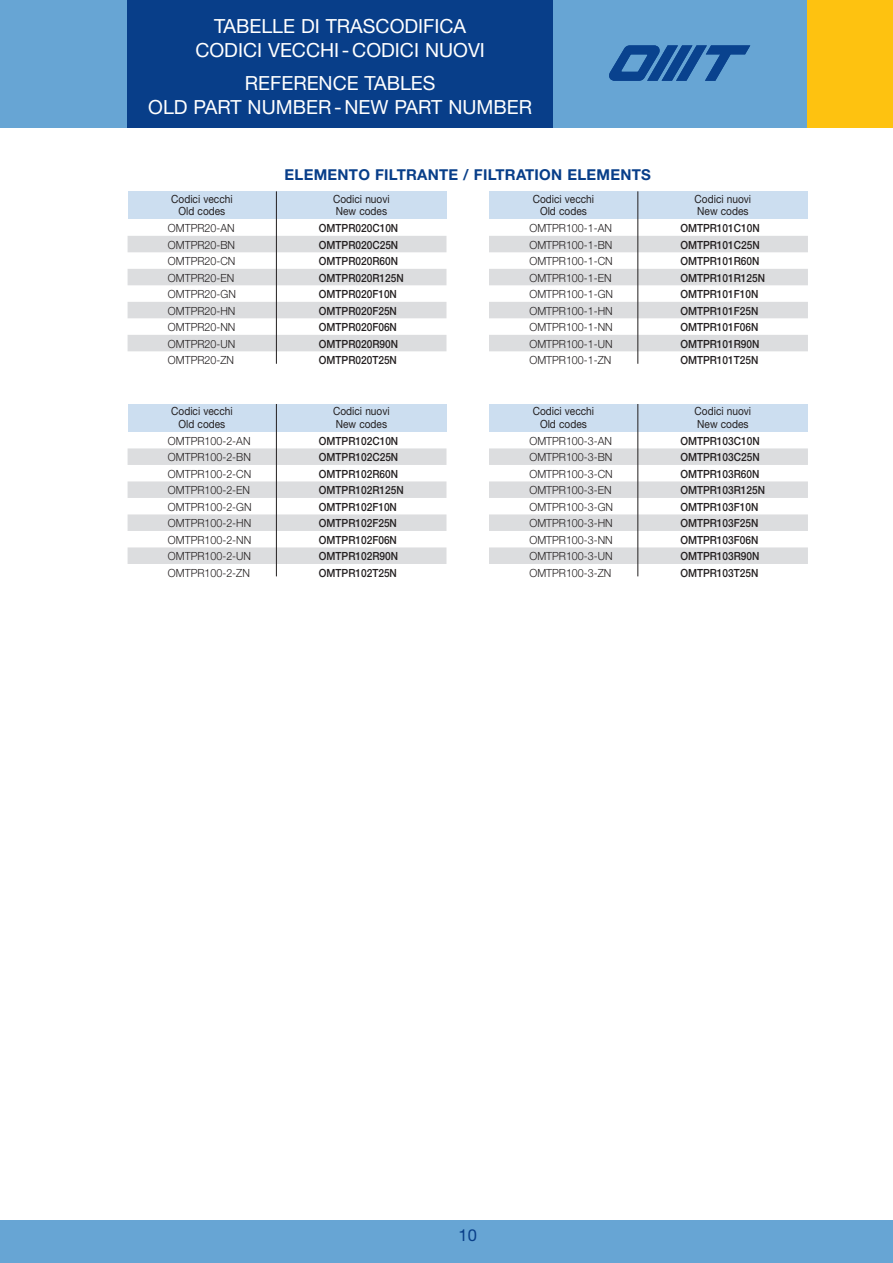
<style>
.page{position:relative;width:893px;height:1263px;background:#fff}
.page>*{position:absolute;margin:0;border:0;box-sizing:border-box;transform-origin:0 0}
.t1{font:19.5px/24px "Helvetica Neue";color:#fff;text-align:center}
.t2{font:16.5px "Helvetica Neue";color:#083e89}
.t3{font:700 15px "Helvetica Neue";letter-spacing:.015em;color:#083e89}
.t4{font:300 11.25px "Helvetica Neue";color:#231f20;scale:.95 1}
.t5{font:500 11.25px "Helvetica Neue";color:#231f20;scale:.9 1}
.t6{font:11.25px/12.8px "Helvetica Neue";color:#231f20;text-align:center;scale:.9 1}
</style>
<div class="page">
<div style="left:0;top:0;width:893px;height:128px;background:#67a5d4"></div>
<div style="left:128px;top:0;width:425px;height:128px;background:#083e89"></div>
<div style="left:808px;top:0;width:85px;height:128px;background:#fec210"></div>
<div style="left:0;top:1220px;width:893px;height:43px;background:#67a5d4"></div>
<svg style="left:609px;top:45px;width:141px;height:36px"></svg>
<div style="left:128px;top:236px;width:318px;height:16px;background:#dcdddf"></div>
<div style="left:128px;top:269px;width:318px;height:16px;background:#dcdddf"></div>
<div style="left:128px;top:302px;width:318px;height:16px;background:#dcdddf"></div>
<div style="left:128px;top:335px;width:318px;height:16px;background:#dcdddf"></div>
<div style="left:128px;top:191px;width:318px;height:28px;background:#ccdef0"></div>
<hr style="left:276px;top:191px;width:1px;height:173px;background:#231f20">
<div style="left:489px;top:236px;width:319px;height:16px;background:#dcdddf"></div>
<div style="left:489px;top:269px;width:319px;height:16px;background:#dcdddf"></div>
<div style="left:489px;top:302px;width:319px;height:16px;background:#dcdddf"></div>
<div style="left:489px;top:335px;width:319px;height:16px;background:#dcdddf"></div>
<div style="left:489px;top:191px;width:319px;height:28px;background:#ccdef0"></div>
<hr style="left:638px;top:191px;width:1px;height:173px;background:#231f20">
<div style="left:128px;top:448px;width:318px;height:17px;background:#dcdddf"></div>
<div style="left:128px;top:481px;width:318px;height:17px;background:#dcdddf"></div>
<div style="left:128px;top:514px;width:318px;height:17px;background:#dcdddf"></div>
<div style="left:128px;top:547px;width:318px;height:17px;background:#dcdddf"></div>
<div style="left:128px;top:404px;width:318px;height:28px;background:#ccdef0"></div>
<hr style="left:276px;top:404px;width:1px;height:172px;background:#231f20">
<div style="left:489px;top:448px;width:319px;height:17px;background:#dcdddf"></div>
<div style="left:489px;top:481px;width:319px;height:17px;background:#dcdddf"></div>
<div style="left:489px;top:514px;width:319px;height:17px;background:#dcdddf"></div>
<div style="left:489px;top:547px;width:319px;height:17px;background:#dcdddf"></div>
<div style="left:489px;top:404px;width:319px;height:28px;background:#ccdef0"></div>
<hr style="left:638px;top:404px;width:1px;height:172px;background:#231f20">
<h1 class="t1" style="left:195px;top:16px;width:291px">TABELLE DI TRASCODIFICA<br>CODICI VECCHI-CODICI NUOVI</h1>
<h1 class="t1" style="left:148px;top:73px;width:385px">REFERENCE TABLES<br>OLD PART NUMBER-NEW PART NUMBER</h1>
<h3 class="t3" style="left:285px;top:166px;width:368px">ELEMENTO FILTRANTE / FILTRATION ELEMENTS</h3>
<p class="t6" style="left:171px;top:193px;width:70px">Codici vecchi<br>Old codes</p>
<p class="t6" style="left:333px;top:193px;width:64px;text-align:left">Codici nuovi<br>New codes</p>
<p class="t4" style="left:168px;top:224px;width:72px">OMTPR20-AN</p>
<p class="t5" style="left:319px;top:224px;width:90px">OMTPR020C10N</p>
<p class="t4" style="left:168px;top:240px;width:72px">OMTPR20-BN</p>
<p class="t5" style="left:319px;top:240px;width:90px">OMTPR020C25N</p>
<p class="t4" style="left:168px;top:257px;width:73px">OMTPR20-CN</p>
<p class="t5" style="left:319px;top:257px;width:89px">OMTPR020R60N</p>
<p class="t4" style="left:168px;top:273px;width:71px">OMTPR20-EN</p>
<p class="t5" style="left:319px;top:273px;width:96px">OMTPR020R125N</p>
<p class="t4" style="left:168px;top:290px;width:73px">OMTPR20-GN</p>
<p class="t5" style="left:319px;top:290px;width:88px">OMTPR020F10N</p>
<p class="t4" style="left:168px;top:306px;width:73px">OMTPR20-HN</p>
<p class="t5" style="left:319px;top:306px;width:88px">OMTPR020F25N</p>
<p class="t4" style="left:168px;top:323px;width:73px">OMTPR20-NN</p>
<p class="t5" style="left:319px;top:323px;width:88px">OMTPR020F06N</p>
<p class="t4" style="left:168px;top:339px;width:72px">OMTPR20-UN</p>
<p class="t5" style="left:319px;top:339px;width:89px">OMTPR020R90N</p>
<p class="t4" style="left:168px;top:356px;width:71px">OMTPR20-ZN</p>
<p class="t5" style="left:319px;top:356px;width:88px">OMTPR020T25N</p>
<p class="t6" style="left:171px;top:406px;width:70px">Codici vecchi<br>Old codes</p>
<p class="t6" style="left:333px;top:406px;width:64px;text-align:left">Codici nuovi<br>New codes</p>
<p class="t4" style="left:168px;top:437px;width:88px">OMTPR100-2-AN</p>
<p class="t5" style="left:319px;top:437px;width:90px">OMTPR102C10N</p>
<p class="t4" style="left:168px;top:453px;width:89px">OMTPR100-2-BN</p>
<p class="t5" style="left:319px;top:453px;width:90px">OMTPR102C25N</p>
<p class="t4" style="left:168px;top:470px;width:89px">OMTPR100-2-CN</p>
<p class="t5" style="left:319px;top:470px;width:89px">OMTPR102R60N</p>
<p class="t4" style="left:168px;top:486px;width:88px">OMTPR100-2-EN</p>
<p class="t5" style="left:319px;top:486px;width:96px">OMTPR102R125N</p>
<p class="t4" style="left:168px;top:503px;width:90px">OMTPR100-2-GN</p>
<p class="t5" style="left:319px;top:503px;width:88px">OMTPR102F10N</p>
<p class="t4" style="left:168px;top:519px;width:89px">OMTPR100-2-HN</p>
<p class="t5" style="left:319px;top:519px;width:88px">OMTPR102F25N</p>
<p class="t4" style="left:168px;top:536px;width:89px">OMTPR100-2-NN</p>
<p class="t5" style="left:319px;top:536px;width:88px">OMTPR102F06N</p>
<p class="t4" style="left:168px;top:552px;width:89px">OMTPR100-2-UN</p>
<p class="t5" style="left:319px;top:552px;width:89px">OMTPR102R90N</p>
<p class="t4" style="left:168px;top:569px;width:88px">OMTPR100-2-ZN</p>
<p class="t5" style="left:319px;top:569px;width:88px">OMTPR102T25N</p>
<p class="t6" style="left:533px;top:193px;width:70px">Codici vecchi<br>Old codes</p>
<p class="t6" style="left:695px;top:193px;width:64px;text-align:left">Codici nuovi<br>New codes</p>
<p class="t4" style="left:529px;top:224px;width:88px">OMTPR100-1-AN</p>
<p class="t5" style="left:680px;top:224px;width:90px">OMTPR101C10N</p>
<p class="t4" style="left:529px;top:240px;width:89px">OMTPR100-1-BN</p>
<p class="t5" style="left:680px;top:240px;width:90px">OMTPR101C25N</p>
<p class="t4" style="left:529px;top:257px;width:89px">OMTPR100-1-CN</p>
<p class="t5" style="left:680px;top:257px;width:89px">OMTPR101R60N</p>
<p class="t4" style="left:529px;top:273px;width:88px">OMTPR100-1-EN</p>
<p class="t5" style="left:680px;top:273px;width:96px">OMTPR101R125N</p>
<p class="t4" style="left:529px;top:290px;width:90px">OMTPR100-1-GN</p>
<p class="t5" style="left:680px;top:290px;width:88px">OMTPR101F10N</p>
<p class="t4" style="left:529px;top:306px;width:89px">OMTPR100-1-HN</p>
<p class="t5" style="left:680px;top:306px;width:88px">OMTPR101F25N</p>
<p class="t4" style="left:529px;top:323px;width:89px">OMTPR100-1-NN</p>
<p class="t5" style="left:680px;top:323px;width:88px">OMTPR101F06N</p>
<p class="t4" style="left:529px;top:339px;width:89px">OMTPR100-1-UN</p>
<p class="t5" style="left:680px;top:339px;width:89px">OMTPR101R90N</p>
<p class="t4" style="left:529px;top:356px;width:88px">OMTPR100-1-ZN</p>
<p class="t5" style="left:680px;top:356px;width:88px">OMTPR101T25N</p>
<p class="t6" style="left:533px;top:406px;width:70px">Codici vecchi<br>Old codes</p>
<p class="t6" style="left:695px;top:406px;width:64px;text-align:left">Codici nuovi<br>New codes</p>
<p class="t4" style="left:529px;top:437px;width:88px">OMTPR100-3-AN</p>
<p class="t5" style="left:680px;top:437px;width:90px">OMTPR103C10N</p>
<p class="t4" style="left:529px;top:453px;width:89px">OMTPR100-3-BN</p>
<p class="t5" style="left:680px;top:453px;width:90px">OMTPR103C25N</p>
<p class="t4" style="left:529px;top:470px;width:89px">OMTPR100-3-CN</p>
<p class="t5" style="left:680px;top:470px;width:89px">OMTPR103R60N</p>
<p class="t4" style="left:529px;top:486px;width:88px">OMTPR100-3-EN</p>
<p class="t5" style="left:680px;top:486px;width:96px">OMTPR103R125N</p>
<p class="t4" style="left:529px;top:503px;width:90px">OMTPR100-3-GN</p>
<p class="t5" style="left:680px;top:503px;width:88px">OMTPR103F10N</p>
<p class="t4" style="left:529px;top:519px;width:89px">OMTPR100-3-HN</p>
<p class="t5" style="left:680px;top:519px;width:88px">OMTPR103F25N</p>
<p class="t4" style="left:529px;top:536px;width:89px">OMTPR100-3-NN</p>
<p class="t5" style="left:680px;top:536px;width:88px">OMTPR103F06N</p>
<p class="t4" style="left:529px;top:552px;width:89px">OMTPR100-3-UN</p>
<p class="t5" style="left:680px;top:552px;width:89px">OMTPR103R90N</p>
<p class="t4" style="left:529px;top:569px;width:88px">OMTPR100-3-ZN</p>
<p class="t5" style="left:680px;top:569px;width:88px">OMTPR103T25N</p>
<h2 class="t2" style="left:459px;top:1229px;width:20px">10</h2>
</div>
